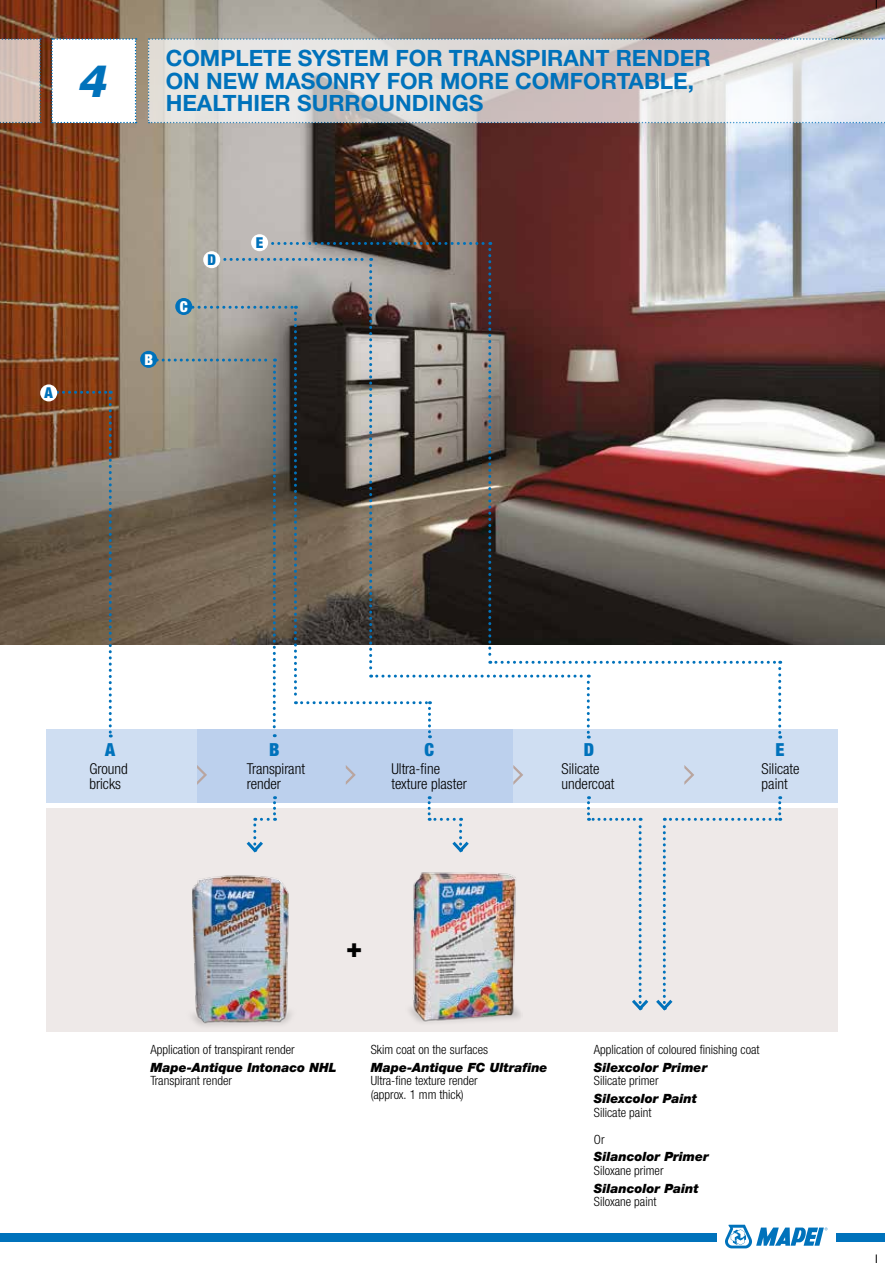
<style>
.page{position:relative;width:885px;height:1263px;background:#fff}
.page>*{position:absolute;margin:0;border:0;box-sizing:border-box;transform-origin:0 0}
.t1{font:italic 800 45px "Helvetica Neue LTW1 G";color:#0072bb}
.t2{font:800 27px "Helvetica Neue LTW1 G";color:#000}
.t3{font:700 22.5px/22.5px "Helvetica Neue LTW1 G";color:#0072bb}
.t4{font:900 condensed 18px "Helvetica Neue LTW1 G";color:#0072bb}
.t5{font:300 condensed 15px/15px "Helvetica Neue LTW1 G";color:#000}
.t6{font:900 condensed 15px "Helvetica Neue LTW1 G";color:#0072bb}
.t7{font:900 condensed 15px "Helvetica Neue LTW1 G";color:#fff}
.t8{font:300 condensed 12.75px/13.5px "Helvetica Neue LTW1 G";color:#000}
.t9{font:italic 900 12.75px "Helvetica Neue LTW1 G";color:#000}
</style>
<div class="page">
<div style="left:47px;top:729px;width:790px;height:74px;background:#bcd0ed"></div>
<div style="left:513px;top:729px;width:324px;height:74px;background:#cfdef2"></div>
<div style="left:40px;top:727px;width:157px;height:76px;background:#cfdef2"></div>
<div style="left:47px;top:808px;width:790px;height:224px;background:#eee9e8"></div>
<img style="left:0;top:0;width:884px;height:644px">
<img style="left:409px;top:872px;width:112px;height:151px">
<svg style="left:0;top:38px;width:41px;height:85px"></svg>
<svg style="left:148px;top:38px;width:737px;height:85px"></svg>
<svg style="left:51px;top:38px;width:85px;height:85px"></svg>
<svg style="left:52px;top:391px;width:60px;height:346px"></svg>
<div style="left:140px;top:351px;width:17px;height:17px;background:#0072bb;border-radius:50%"></div>
<div style="left:40px;top:384px;width:17px;height:17px;background:#fff;border-radius:50%"></div>
<svg style="left:427px;top:796px;width:42px;height:57px"></svg>
<svg style="left:145px;top:242px;width:636px;height:497px"></svg>
<svg style="left:246px;top:796px;width:30px;height:57px"></svg>
<svg style="left:197px;top:765px;width:10px;height:20px"></svg>
<svg style="left:346px;top:765px;width:10px;height:20px"></svg>
<svg style="left:513px;top:765px;width:10px;height:20px"></svg>
<svg style="left:684px;top:765px;width:10px;height:20px"></svg>
<div style="left:175px;top:298px;width:17px;height:17px;background:#0072bb;border-radius:50%"></div>
<div style="left:203px;top:251px;width:17px;height:17px;background:#fff;border-radius:50%"></div>
<div style="left:251px;top:234px;width:17px;height:17px;background:#fff;border-radius:50%"></div>
<svg style="left:587px;top:796px;width:194px;height:215px"></svg>
<img style="left:192px;top:875px;width:99px;height:151px">
<svg style="left:725px;top:1225px;width:102px;height:23px"></svg>
<div style="left:0;top:1233px;width:716px;height:9px;background:#0072bb"></div>
<div style="left:836px;top:1233px;width:48px;height:9px;background:#0072bb"></div>
<h1 class="t1" style="left:80px;top:54px;width:30px">4</h1>
<h3 class="t3" style="left:166px;top:47px;width:546px">COMPLETE SYSTEM FOR TRANSPIRANT RENDER<br>ON NEW MASONRY FOR MORE COMFORTABLE,<br>HEALTHIER SURROUNDINGS</h3>
<p class="t6" style="left:45px;top:384px;width:10px">A</p>
<p class="t7" style="left:144px;top:350px;width:10px">B</p>
<p class="t7" style="left:180px;top:298px;width:10px">C</p>
<p class="t6" style="left:207px;top:251px;width:10px">D</p>
<p class="t6" style="left:256px;top:234px;width:9px">E</p>
<h3 class="t4" style="left:105px;top:739px;width:12px">A</h3>
<h3 class="t4" style="left:269px;top:739px;width:12px">B</h3>
<h3 class="t4" style="left:424px;top:739px;width:11px">C</h3>
<h3 class="t4" style="left:583px;top:739px;width:12px">D</h3>
<h3 class="t4" style="left:775px;top:739px;width:10px">E</h3>
<p class="t5" style="left:89px;top:761px;width:40px">Ground bricks</p>
<p class="t5" style="left:247px;top:761px;width:60px">Transpirant render</p>
<p class="t5" style="left:391px;top:761px;width:77px">Ultra-fine texture plaster</p>
<p class="t5" style="left:561px;top:761px;width:54px">Silicate undercoat</p>
<p class="t5" style="left:761px;top:761px;width:39px">Silicate paint</p>
<h2 class="t2" style="left:346px;top:931px;width:18px">+</h2>
<p class="t8" style="left:150px;top:1043px;width:146px">Application of transpirant render</p>
<p class="t9" style="left:150px;top:1059px;width:188px">Mape-Antique Intonaco NHL</p>
<p class="t8" style="left:150px;top:1074px;width:83px">Transpirant render</p>
<p class="t8" style="left:370px;top:1043px;width:119px">Skim coat on the surfaces</p>
<p class="t9" style="left:370px;top:1059px;width:178px">Mape-Antique FC Ultrafine</p>
<p class="t8" style="left:370px;top:1074px;width:109px">Ultra-fine texture render (approx. 1 mm thick)</p>
<p class="t8" style="left:594px;top:1043px;width:167px">Application of coloured finishing coat</p>
<p class="t9" style="left:594px;top:1059px;width:115px">Silexcolor Primer</p>
<p class="t8" style="left:594px;top:1074px;width:66px">Silicate primer</p>
<p class="t9" style="left:594px;top:1091px;width:105px">Silexcolor Paint</p>
<p class="t8" style="left:594px;top:1098px;width:59px;line-height:27px">Silicate paint<br>Or</p>
<p class="t9" style="left:594px;top:1149px;width:116px">Silancolor Primer</p>
<p class="t8" style="left:594px;top:1163px;width:71px">Siloxane primer</p>
<p class="t9" style="left:594px;top:1180px;width:106px">Silancolor Paint</p>
<p class="t8" style="left:594px;top:1195px;width:64px">Siloxane paint</p>
</div>
